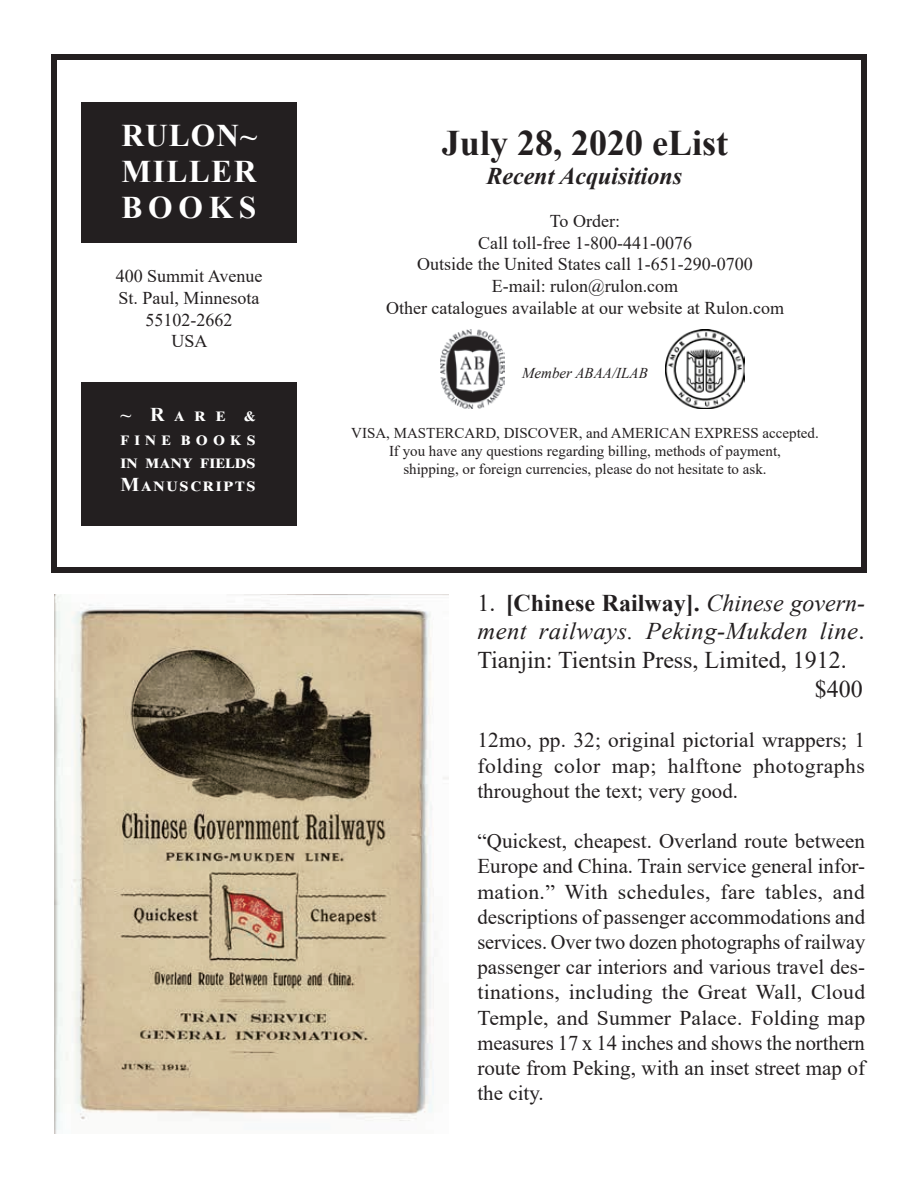
<style>
.page{position:relative;width:918px;height:1188px;background:#fff}
.page>*{position:absolute;margin:0;border:0;box-sizing:border-box;transform-origin:0 0}
.t1{font:700 36px "Times New Roman";color:#231f20}
.t2{font:700 31.5px/36px "Times New Roman";letter-spacing:.045em;color:#fff;text-align:justify}
.t3{font:24px "Times New Roman";color:#231f20}
.t4{font:700 24px "Times New Roman";color:#231f20}
.t5{font:italic 24px "Times New Roman";letter-spacing:.02em;color:#231f20}
.t6{font:italic 700 24px "Times New Roman";color:#231f20}
.t7{font:21px/25.2px "Times New Roman";color:#231f20;text-align:justify}
.t8{font:700 19.5px/23.4px "Times New Roman";letter-spacing:.085em;color:#fff;text-align:justify}
.t9{font:18px/21.6px "Times New Roman";color:#231f20;text-align:center}
.t10{font:15px/18px "Times New Roman";color:#231f20;text-align:center}
.t11{font:italic 15px "Times New Roman";color:#231f20}
.s1{font-weight:400}
.s2{font-weight:400;font-style:italic}
.s3{font-style:normal}
</style>
<div class="page">
<div style="left:81px;top:102px;width:216px;height:141px;background:#231f20"></div>
<div style="left:51px;top:54px;width:816px;height:519px;border:6px solid #231f20"></div>
<div style="left:81px;top:382px;width:216px;height:144px;background:#231f20"></div>
<img style="left:440px;top:330px;width:65px;height:78px">
<img style="left:665px;top:329px;width:79px;height:80px">
<img style="left:54px;top:594px;width:395px;height:540px">
<h2 class="t2" style="left:122px;top:116px;width:137px">RULON~ MILLER BOOKS</h2>
<h1 class="t1" style="left:442px;top:117px;width:288px">July 28, 2020 eList</h1>
<p class="t6" style="left:486px;top:159px;width:197px">Recent Acquisitions</p>
<p class="t9" style="left:386px;top:210px;width:399px">To Order:<br>Call toll-free 1-800-441-0076<br>Outside the United States call 1-651-290-0700<br>E-mail: rulon@rulon.com<br>Other catalogues available at our website at Rulon.com</p>
<p class="t9" style="left:116px;top:265px;width:148px">400 Summit Avenue<br>St. Paul, Minnesota<br>55102-2662<br>USA</p>
<p class="t8" style="left:121px;top:402px;width:136px">~ R a r e &amp; f i n e b o o k s in many fields Manuscripts</p>
<p class="t11" style="left:522px;top:363px;width:127px">Member ABAA/ILAB</p>
<p class="t10" style="left:351px;top:423px;width:469px">VISA, MASTERCARD, DISCOVER, and AMERICAN EXPRESS accepted.<br>If you have any questions regarding billing, methods of payment,<br>shipping, or foreign currencies, please do not hesitate to ask.</p>
<p class="t4" style="left:477px;top:585px;width:389px"><span class="s1">1.</span> [Chinese Railway]. <span class="s2">Chinese govern-</span></p>
<p class="t5" style="left:477px;top:615px;width:389px">ment railways. Peking-Mukden line<span class="s3">.</span></p>
<p class="t3" style="left:477px;top:643px;width:371px">Tianjin: Tientsin Press, Limited, 1912.</p>
<p class="t3" style="left:815px;top:672px;width:49px">$400</p>
<p class="t7" style="left:477px;top:727px;width:389px">12mo, pp. 32; original pictorial wrappers; 1 folding color map; halftone photographs throughout the text; very good.</p>
<p class="t7" style="left:477px;top:828px;width:389px">“Quickest, cheapest. Overland route between Europe and China. Train service general infor&shy;mation.” With schedules, fare tables, and descriptions of passenger accommodations and services. Over two dozen photographs of railway passenger car interiors and various travel des&shy;tinations, including the Great Wall, Cloud Temple, and Summer Palace. Folding map measures 17 x 14 inches and shows the northern route from Peking, with an inset street map of the city.</p>
</div>
